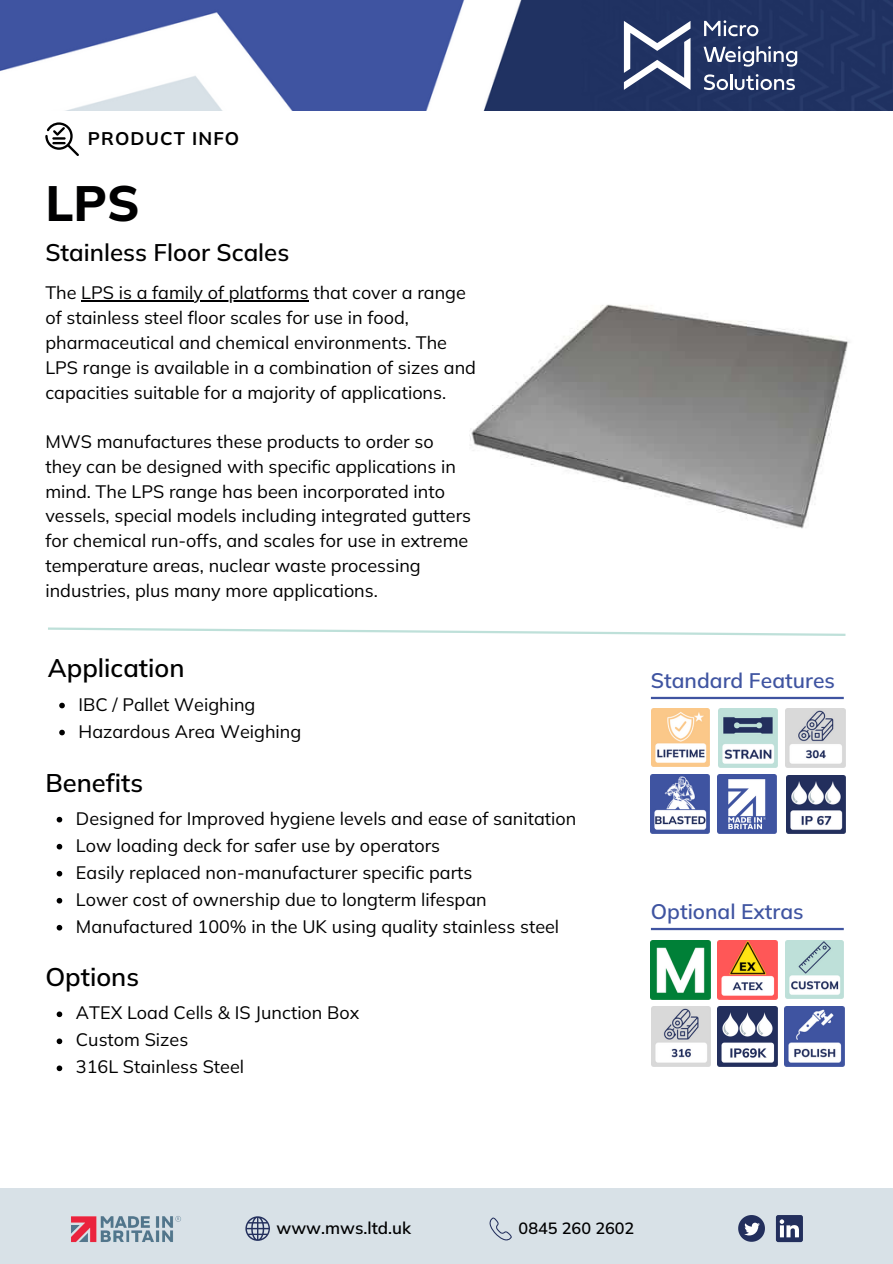
<style>
.page{position:relative;width:893px;height:1264px;background:#fff}
.page>*{position:absolute;margin:0;border:0;box-sizing:border-box;transform-origin:0 0}
.t1{font:800 49.5px "Mulish";color:#000001}
.t2{font:600 25.5px "Mulish";color:#000}
.t3{font:600 25.5px "Mulish";color:#000001}
.t4{font:600 24px "Mulish";color:#000001}
.t5{font:600 21px "Mulish";color:#3f54a1}
.t6{font:700 18.3px "Mulish";letter-spacing:.06em;color:#000}
.t7{font:18px/24.8px "Mulish";color:#000001}
.t8{font:18px "Mulish";color:#000}
.t9{font:600 16.95px "Mulish";color:#000001}
.t10{font:600 16.2px "Mulish";color:#000001}
</style>
<div class="page">
<div style="left:0;top:1188px;width:892px;height:75px;background:#d8e1e7"></div>
<svg style="left:738px;top:1215px;width:26px;height:26px"></svg>
<svg style="left:775px;top:1215px;width:27px;height:26px"></svg>
<svg style="left:245px;top:1216px;width:25px;height:24px"></svg>
<svg style="left:489px;top:1217px;width:23px;height:23px"></svg>
<img style="left:71px;top:1216px;width:110px;height:27px">
<svg style="left:48px;top:627px;width:798px;height:9px"></svg>
<img style="left:469px;top:304px;width:380px;height:225px">
<img style="left:0;top:0;width:892px;height:110px">
<svg style="left:624px;top:21px;width:66px;height:69px"></svg>
<svg style="left:704px;top:20px;width:54px;height:16px"></svg>
<svg style="left:703px;top:46px;width:94px;height:21px"></svg>
<svg style="left:704px;top:74px;width:90px;height:16px"></svg>
<svg style="left:45px;top:122px;width:34px;height:34px"></svg>
<hr style="left:651px;top:697px;width:192px;height:2px;background:#3f54a1">
<hr style="left:651px;top:927px;width:192px;height:3px;background:#3f54a1">
<img style="left:718px;top:708px;width:59px;height:59px">
<img style="left:785px;top:708px;width:60px;height:59px">
<img style="left:651px;top:940px;width:59px;height:59px">
<img style="left:651px;top:774px;width:58px;height:59px">
<img style="left:718px;top:940px;width:59px;height:59px">
<img style="left:785px;top:940px;width:58px;height:58px">
<img style="left:651px;top:708px;width:58px;height:58px">
<img style="left:651px;top:1006px;width:59px;height:60px">
<img style="left:718px;top:1006px;width:59px;height:60px">
<img style="left:717px;top:774px;width:59px;height:59px">
<img style="left:784px;top:1006px;width:59px;height:60px">
<img style="left:786px;top:775px;width:59px;height:58px">
<hr style="left:81px;top:300px;width:228px;height:2px;background:#000001">
<svg style="left:57px;top:816px;width:5px;height:6px"></svg>
<svg style="left:57px;top:843px;width:5px;height:6px"></svg>
<svg style="left:57px;top:870px;width:5px;height:6px"></svg>
<svg style="left:57px;top:897px;width:5px;height:6px"></svg>
<svg style="left:57px;top:924px;width:5px;height:6px"></svg>
<svg style="left:57px;top:1011px;width:5px;height:6px"></svg>
<svg style="left:57px;top:1038px;width:5px;height:6px"></svg>
<svg style="left:57px;top:1065px;width:5px;height:6px"></svg>
<svg style="left:59px;top:702px;width:6px;height:6px"></svg>
<svg style="left:59px;top:729px;width:6px;height:6px"></svg>
<p class="t6" style="left:88px;top:126px;width:153px">PRODUCT INFO</p>
<p class="t1" style="left:45px;top:171px;width:96px">LPS</p>
<p class="t4" style="left:45px;top:237px;width:245px">Stainless Floor Scales</p>
<p class="t7" style="left:45px;top:280px;width:432px">The LPS is a family of platforms that cover a range of stainless steel floor scales for use in food, pharmaceutical and chemical environments. The LPS range is available in a combination of sizes and capacities suitable for a majority of applications.</p>
<p class="t7" style="left:45px;top:429px;width:390px">MWS manufactures these products to order so</p>
<p class="t7" style="left:45px;top:453px;width:427px">they can be designed with specific applications in mind. The LPS range has been incorporated into vessels, special models including integrated gutters for chemical run-offs, and scales for use in extreme temperature areas, nuclear waste processing industries, plus many more applications.</p>
<p class="t2" style="left:48px;top:651px;width:138px">Application</p>
<p class="t8" style="left:79px;top:692px;width:178px">IBC / Pallet Weighing</p>
<p class="t8" style="left:79px;top:719px;width:224px">Hazardous Area Weighing</p>
<p class="t3" style="left:45px;top:766px;width:99px">Benefits</p>
<p class="t7" style="left:76px;top:805px;width:502px">Designed for Improved hygiene levels and ease of sanitation</p>
<p class="t7" style="left:76px;top:832px;width:365px">Low loading deck for safer use by operators</p>
<p class="t7" style="left:76px;top:859px;width:398px">Easily replaced non-manufacturer specific parts</p>
<p class="t7" style="left:76px;top:886px;width:412px">Lower cost of ownership due to longterm lifespan</p>
<p class="t7" style="left:76px;top:913px;width:484px">Manufactured 100% in the UK using quality stainless steel</p>
<p class="t2" style="left:45px;top:960px;width:95px">Options</p>
<p class="t8" style="left:76px;top:1001px;width:285px">ATEX Load Cells &amp; IS Junction Box</p>
<p class="t8" style="left:76px;top:1028px;width:114px">Custom Sizes</p>
<p class="t8" style="left:76px;top:1055px;width:170px">316L Stainless Steel</p>
<p class="t5" style="left:651px;top:667px;width:185px">Standard Features</p>
<p class="t5" style="left:651px;top:898px;width:154px">Optional Extras</p>
<p class="t9" style="left:276px;top:1216px;width:136px">www.mws.ltd.uk</p>
<p class="t10" style="left:518px;top:1217px;width:117px">0845 260 2602</p>
</div>
